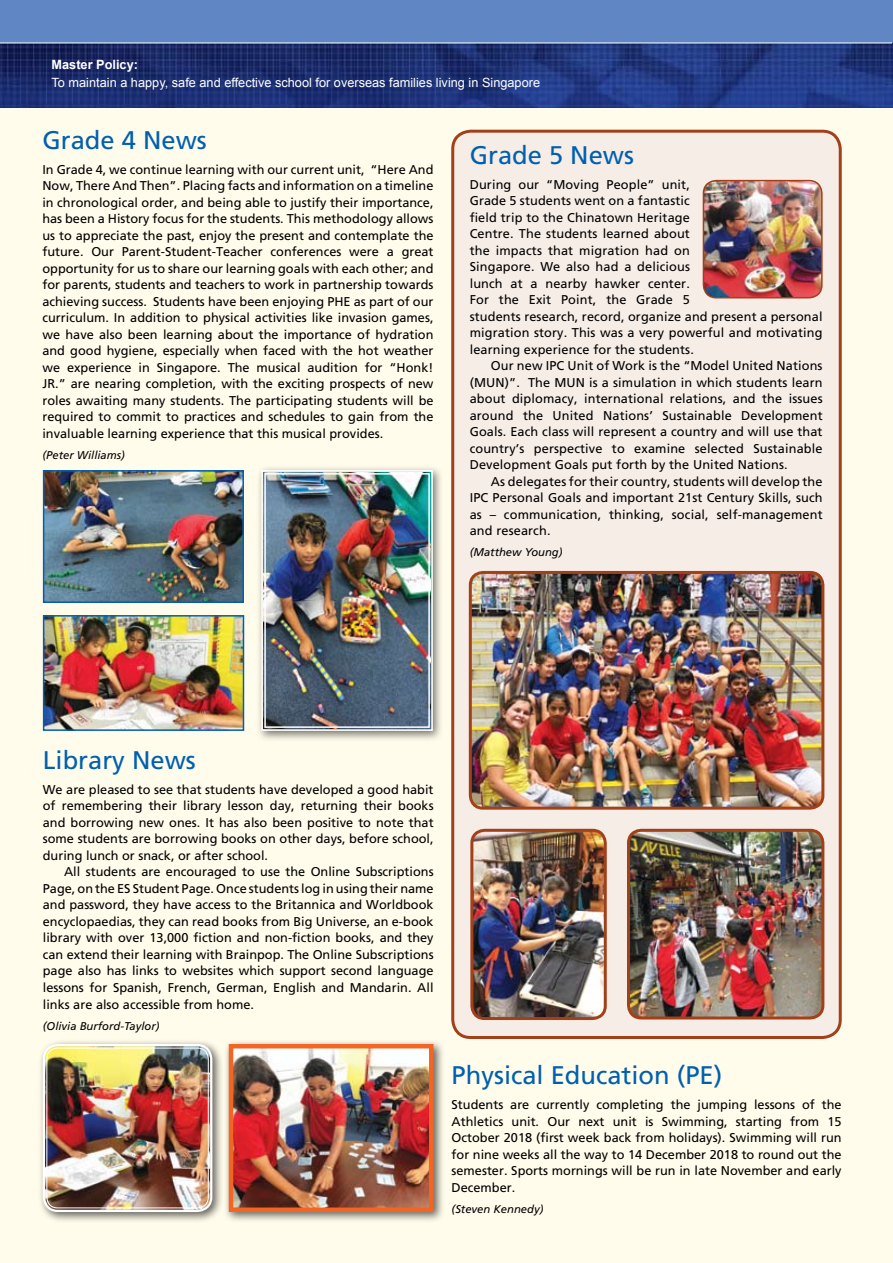
<style>
.page{position:relative;width:893px;height:1263px;background:#fff}
.page>*{position:absolute;margin:0;border:0;box-sizing:border-box;transform-origin:0 0}
.t1{font:25.5px "Frutiger";color:#0060af}
.t2{font:12.75px/16.5px "Frutiger";letter-spacing:.01em;color:#000;text-align:justify}
.t3{font:12.75px "Arial";color:#fff}
.t4{font:700 12.75px "Arial";color:#fff}
.t5{font:italic 11.25px "Frutiger";color:#000}
</style>
<div class="page">
<div style="left:0;top:1px;width:892px;height:1262px;background:#fffcec"></div>
<img style="left:0;top:44px;width:892px;height:63px">
<div style="left:0;top:1px;width:892px;height:42px;background:#6086c4"></div>
<hr style="left:0;top:43px;width:892px;height:1px;background:#fff">
<div style="left:453px;top:131px;width:387px;height:906px;background:#f6ede7;border-radius:18px"></div>
<div style="left:451px;top:130px;width:391px;height:909px;border:3px solid #a2401a;border-radius:18px"></div>
<div style="left:256px;top:465px;width:188px;height:277px;background:#000;opacity:.6"></div>
<img style="left:261px;top:469px;width:173px;height:263px">
<div style="left:264px;top:473px;width:166px;height:255px;border:1px solid #fff"></div>
<img style="left:46px;top:618px;width:195px;height:110px">
<div style="left:43px;top:615px;width:201px;height:116px;border:2px solid #0060af"></div>
<img style="left:46px;top:473px;width:195px;height:127px">
<div style="left:43px;top:470px;width:201px;height:133px;border:2px solid #0060af"></div>
<img style="left:628px;top:830px;width:195px;height:188px">
<div style="left:627px;top:829px;width:197px;height:190px;border:3px solid #a2401a;border-radius:13px"></div>
<img style="left:474px;top:830px;width:129px;height:186px">
<div style="left:470px;top:829px;width:137px;height:191px;border:3px solid #a2401a;border-radius:13px"></div>
<img style="left:470px;top:572px;width:353px;height:234px">
<div style="left:469px;top:571px;width:355px;height:239px;border:3px solid #a2401a;border-radius:13px"></div>
<img style="left:703px;top:181px;width:119px;height:117px">
<div style="left:703px;top:180px;width:120px;height:118px;border:2px solid #a2401a;border-radius:13px"></div>
<div style="left:37px;top:1038px;width:186px;height:184px;background:#000;opacity:.6"></div>
<img style="left:45px;top:1046px;width:165px;height:164px">
<div style="left:43px;top:1044px;width:169px;height:168px;border:2px solid #fff;border-radius:14px"></div>
<div style="left:46px;top:1048px;width:163px;height:160px;border:1px solid #fff;border-radius:11px"></div>
<div style="left:224px;top:1039px;width:221px;height:184px;background:#000;opacity:.6"></div>
<img style="left:234px;top:1049px;width:194px;height:158px">
<div style="left:229px;top:1044px;width:204px;height:168px;border:4px solid #f26522"></div>
<p class="t4" style="left:52px;top:56px;width:88px">Master Policy:</p>
<p class="t3" style="left:52px;top:74px;width:490px">To maintain a happy, safe and effective school for overseas families living in Singapore</p>
<h1 class="t1" style="left:42px;top:125px;width:166px">Grade 4 News</h1>
<p class="t2" style="left:42px;top:161px;width:393px">In Grade 4, we continue learning with our current unit, “Here And Now, There And Then”. Placing facts and information on a timeline in chronological order, and being able to justify their importance, has been a History focus for the students. This methodology allows us to appreciate the past, enjoy the present and contemplate the future. Our Parent-Student-Teacher conferences were a great opportunity for us to share our learning goals with each other; and for parents, students and teachers to work in partnership towards achieving success. Students have been enjoying PHE as part of our curriculum. In addition to physical activities like invasion games, we have also been learning about the importance of hydration and good hygiene, especially when faced with the hot weather we experience in Singapore. The musical audition for “Honk!<br>JR.” are nearing completion, with the exciting prospects of new roles awaiting many students. The participating students will be required to commit to practices and schedules to gain from the invaluable learning experience that this musical provides.</p>
<p class="t5" style="left:42px;top:448px;width:84px">(Peter Williams)</p>
<h1 class="t1" style="left:470px;top:140px;width:166px">Grade 5 News</h1>
<p class="t2" style="left:470px;top:176px;width:354px;text-align:left">During our “Moving People” unit,<br>Grade 5 students went on a fantastic<br>field trip to the Chinatown Heritage<br>Centre. The students learned about<br>the impacts that migration had on<br>Singapore. We also had a delicious<br>lunch at a nearby hawker center.<br>For the Exit Point, the Grade 5<br>students research, record, organize and present a personal migration story. This was a very powerful and motivating learning experience for the students.</p>
<p class="t2" style="left:470px;top:358px;width:354px;text-indent:21px">Our new IPC Unit of Work is the “Model United Nations (MUN)”. The MUN is a simulation in which students learn about diplomacy, international relations, and the issues around the United Nations’ Sustainable Development Goals. Each class will represent a country and will use that country’s perspective to examine selected Sustainable Development Goals put forth by the United Nations.</p>
<p class="t2" style="left:470px;top:473px;width:354px;text-indent:21px">As delegates for their country, students will develop the IPC Personal Goals and important 21st Century Skills, such as – communication, thinking, social, self-management and research.</p>
<p class="t5" style="left:470px;top:546px;width:94px">(Matthew Young)</p>
<h1 class="t1" style="left:43px;top:745px;width:155px">Library News</h1>
<p class="t2" style="left:43px;top:781px;width:392px">We are pleased to see that students have developed a good habit of remembering their library lesson day, returning their books and borrowing new ones. It has also been positive to note that some students are borrowing books on other days, before school, during lunch or snack, or after school.</p>
<p class="t2" style="left:43px;top:863px;width:392px;text-indent:21px">All students are encouraged to use the Online Subscriptions Page, on the ES Student Page. Once students log in using their name and password, they have access to the Britannica and Worldbook encyclopaedias, they can read books from Big Universe, an e-book library with over 13,000 fiction and non-fiction books, and they can extend their learning with Brainpop. The Online Subscriptions page also has links to websites which support second language lessons for Spanish, French, German, English and Mandarin. All links are also accessible from home.</p>
<p class="t5" style="left:43px;top:1019px;width:118px">(Olivia Burford-Taylor)</p>
<h1 class="t1" style="left:452px;top:1060px;width:272px">Physical Education (PE)</h1>
<p class="t2" style="left:452px;top:1097px;width:392px">Students are currently completing the jumping lessons of the Athletics unit. Our next unit is Swimming, starting from 15<br>October 2018 (first week back from holidays). Swimming will run for nine weeks all the way to 14 December 2018 to round out the semester. Sports mornings will be run in late November and early December.</p>
<p class="t5" style="left:452px;top:1202px;width:93px">(Steven Kennedy)</p>
</div>
